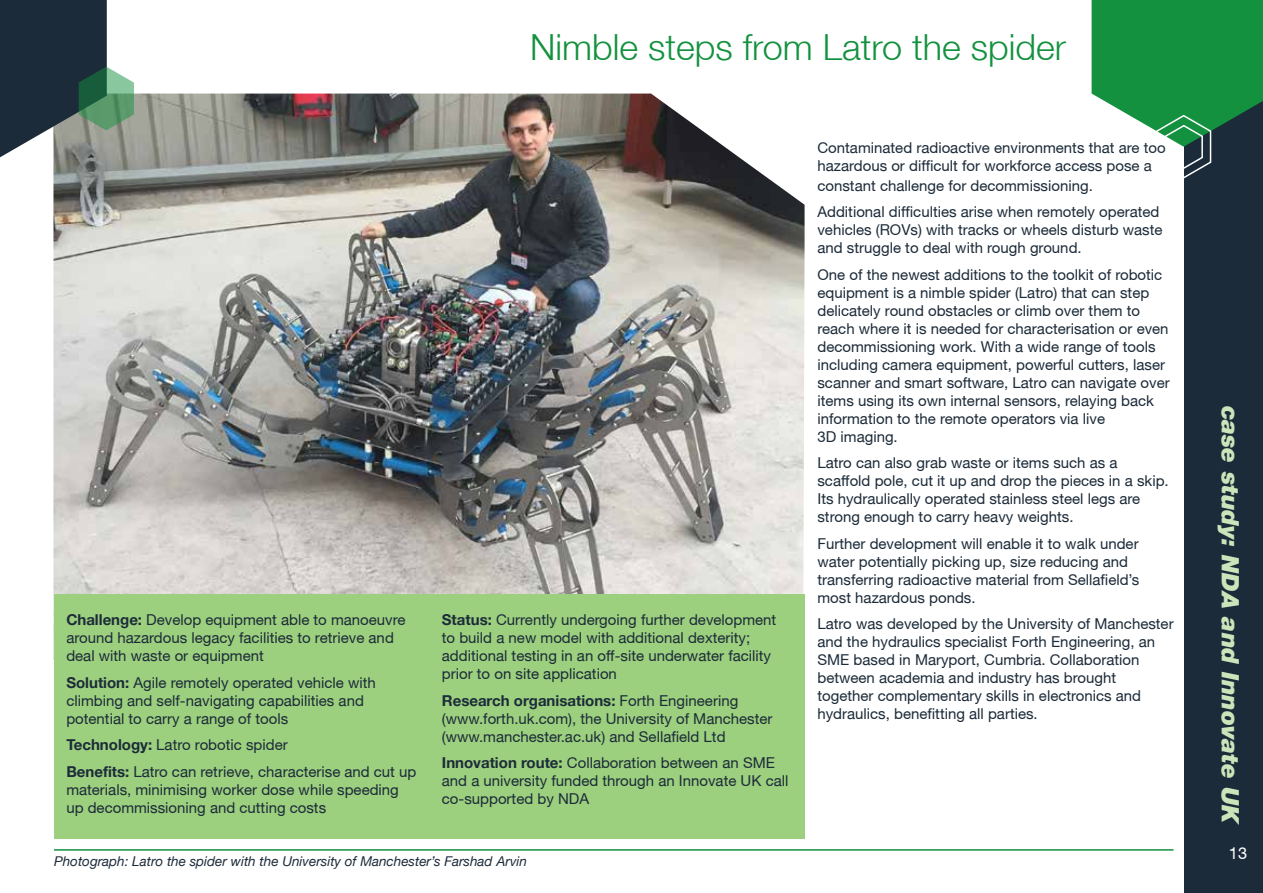
<style>
.page{position:relative;width:1263px;height:893px;background:#fff}
.page>*{position:absolute;margin:0;border:0;box-sizing:border-box;transform-origin:0 0}
.t1{font:300 36px "Helvetica Neue";color:#13913e}
.t2{font:italic 900 24px "Helvetica Neue";letter-spacing:-.005em;color:#cce4ba}
.t3{font:16.5px "Helvetica Neue";color:#fff}
.t4{font:15px/18px "Helvetica Neue";color:#1c2b39}
.t5{font:italic 13.5px "Helvetica Neue";color:#1c2b39}
.s1{font-weight:700}
</style>
<div class="page">
<div style="left:1184px;top:0;width:79px;height:893px;background:#1c2b39"></div>
<img style="left:53px;top:94px;width:751px;height:566px">
<div style="left:54px;top:594px;width:751px;height:244px;background:#9ccf7e"></div>
<svg style="left:1091px;top:0;width:172px;height:179px"></svg>
<svg style="left:0;top:0;width:134px;height:157px;background:#516264"></svg>
<hr style="left:54px;top:849px;width:1119px;height:2px;background:#13913e">
<h1 class="t1" style="left:530px;top:25px;width:538px">Nimble steps from Latro the spider</h1>
<p class="t4" style="left:66px;top:611px;width:341px"><span class="s1">Challenge:</span> Develop equipment able to manoeuvre around hazardous legacy facilities to retrieve and deal with waste or equipment</p>
<p class="t4" style="left:66px;top:673px;width:311px"><span class="s1">Solution:</span> Agile remotely operated vehicle with climbing and self-navigating capabilities and potential to carry a range of tools</p>
<p class="t4" style="left:66px;top:731px;width:351px;line-height:26.5px"><span class="s1">Technology:</span> Latro robotic spider<br><span class="s1">Benefits:</span> Latro can retrieve, characterise and cut up</p>
<p class="t4" style="left:66px;top:780px;width:334px">materials, minimising worker dose while speeding up decommissioning and cutting costs</p>
<p class="t4" style="left:442px;top:611px;width:336px"><span class="s1">Status:</span> Currently undergoing further development to build a new model with additional dexterity; additional testing in an off-site underwater facility prior to on site application</p>
<p class="t4" style="left:442px;top:691px;width:332px"><span class="s1">Research organisations:</span> Forth Engineering (www.forth.uk.com), the University of Manchester (www.manchester.ac.uk) and Sellafield Ltd</p>
<p class="t4" style="left:442px;top:754px;width:348px"><span class="s1">Innovation route:</span> Collaboration between an SME and a university funded through an Innovate UK call co-supported by NDA</p>
<p class="t4" style="left:817px;top:138px;width:350px">Contaminated radioactive environments that are too hazardous or difficult for workforce access pose a</p>
<p class="t4" style="left:817px;top:172px;width:343px;line-height:26.5px">constant challenge for decommissioning.<br>Additional difficulties arise when remotely operated</p>
<p class="t4" style="left:817px;top:221px;width:346px">vehicles (ROVs) with tracks or wheels disturb waste and struggle to deal with rough ground.</p>
<p class="t4" style="left:817px;top:265px;width:354px">One of the newest additions to the toolkit of robotic equipment is a nimble spider (Latro) that can step delicately round obstacles or climb over them to reach where it is needed for characterisation or even decommissioning work. With a wide range of tools including camera equipment, powerful cutters, laser scanner and smart software, Latro can navigate over items using its own internal sensors, relaying back information to the remote operators via live<br>3D imaging.</p>
<p class="t4" style="left:817px;top:454px;width:353px">Latro can also grab waste or items such as a scaffold pole, cut it up and drop the pieces in a skip.<br>Its hydraulically operated stainless steel legs are strong enough to carry heavy weights.</p>
<p class="t4" style="left:817px;top:534px;width:323px">Further development will enable it to walk under water potentially picking up, size reducing and transferring radioactive material from Sellafield’s most hazardous ponds.</p>
<p class="t4" style="left:817px;top:615px;width:358px">Latro was developed by the University of Manchester and the hydraulics specialist Forth Engineering, an SME based in Maryport, Cumbria. Collaboration between academia and industry has brought together complementary skills in electronics and hydraulics, benefitting all parties.</p>
<p class="t5" style="left:54px;top:853px;width:475px">Photograph: Latro the spider with the University of Manchester’s Farshad Arvin</p>
<h2 class="t2" style="left:1245px;top:406px;width:422px;rotate:90deg">case study: NDA and Innovate UK</h2>
<p class="t3" style="left:1229px;top:843px;width:20px">13</p>
</div>
